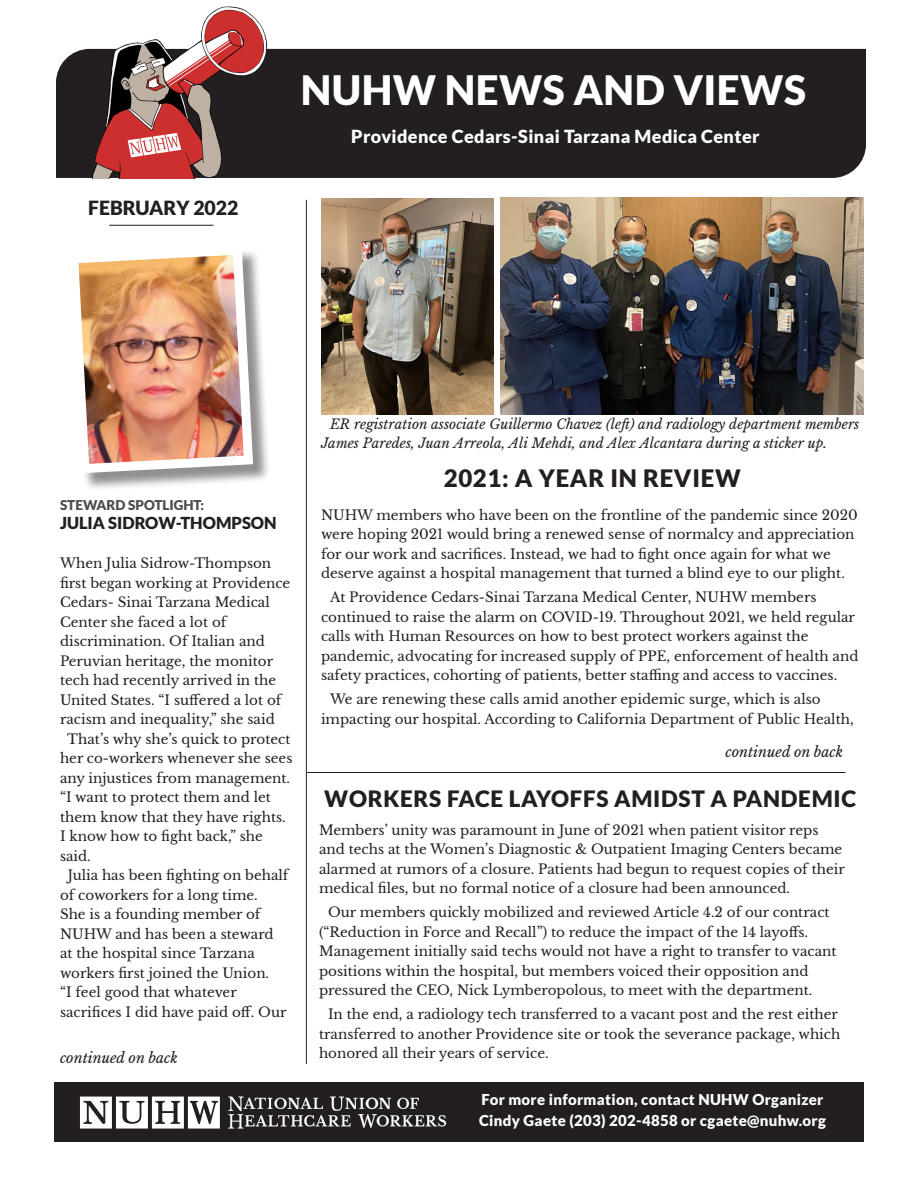
<style>
.page{position:relative;width:918px;height:1188px;background:#fff}
.page>*{position:absolute;margin:0;border:0;box-sizing:border-box;transform-origin:0 0}
.t1{font:900 40.5px "Lato";letter-spacing:.01em;color:#fff}
.t2{font:900 24px "Lato";letter-spacing:.03em;color:#231f20}
.t3{font:900 22.5px "Lato";letter-spacing:.03em;color:#231f20}
.t4{font:900 19.5px "Lato";color:#231f20}
.t5{font:900 18px "Lato";letter-spacing:.02em;color:#fff}
.t6{font:900 16.5px "Lato";color:#231f20}
.t7{font:900 15px/21px "Lato";letter-spacing:.02em;color:#fff}
.t8{font:italic 14.25px "Libre Baskerville";color:#231f20}
.t9{font:13.5px/19.5px "Libre Baskerville";color:#231f20}
.t10{font:italic 13.5px/19.5px "Libre Baskerville";color:#231f20}
.t11{font:900 13.5px "Lato";color:#4b4c4d}
</style>
<div class="page">
<div style="left:54px;top:1082px;width:810px;height:60px;background:#231f20"></div>
<div style="left:56px;top:49px;width:810px;height:129px;background:#231f20"></div>
<img style="left:81px;top:6px;width:192px;height:173px">
<hr style="left:109px;top:225px;width:105px;height:1px;background:#231f20">
<svg style="left:228px;top:1097px;width:218px;height:32px"></svg>
<svg style="left:80px;top:1097px;width:140px;height:32px"></svg>
<div style="left:72px;top:248px;width:200px;height:244px;background:#231f20;opacity:.5"></div>
<img style="left:72px;top:248px;width:186px;height:230px">
<hr style="left:307px;top:772px;width:538px;height:1px;background:#231f20">
<hr style="left:306px;top:200px;width:1px;height:864px;background:#231f20">
<img style="left:500px;top:197px;width:364px;height:218px">
<img style="left:321px;top:199px;width:173px;height:216px">
<p class="t4" style="left:88px;top:197px;width:152px">FEBRUARY 2022</p>
<p class="t1" style="left:301px;top:66px;width:507px">NUHW NEWS AND VIEWS</p>
<p class="t5" style="left:351px;top:126px;width:410px">Providence Cedars-Sinai Tarzana Medica Center</p>
<p class="t11" style="left:60px;top:497px;width:146px">STEWARD SPOTLIGHT:</p>
<p class="t6" style="left:60px;top:514px;width:218px">JULIA SIDROW-THOMPSON</p>
<p class="t9" style="left:60px;top:554px;width:232px">When Julia Sidrow-Thompson first began working at Providence<br>Cedars- Sinai Tarzana Medical<br>Center she faced a lot of discrimination. Of Italian and<br>Peruvian heritage, the monitor tech had recently arrived in the<br>United States. “I suffered a lot of racism and inequality,” she said</p>
<p class="t9" style="left:60px;top:729px;width:234px;text-indent:7px">That’s why she’s quick to protect her co-workers whenever she sees any injustices from management. “I want to protect them and let them know that they have rights.<br>I know how to fight back,” she said.</p>
<p class="t9" style="left:60px;top:866px;width:230px;text-indent:8px">Julia has been fighting on behalf of coworkers for a long time.<br>She is a founding member of<br>NUHW and has been a steward at the hospital since Tarzana workers first joined the Union.<br>“I feel good that whatever sacrifices I did have paid off. Our</p>
<p class="t8" style="left:60px;top:1049px;width:119px">continued on back</p>
<p class="t10" style="left:321px;top:414px;width:540px;text-indent:9px">ER registration associate Guillermo Chavez (left) and radiology department members<br>James Paredes, Juan Arreola, Ali Mehdi, and Alex Alcantara during a sticker up.</p>
<p class="t2" style="left:444px;top:464px;width:299px">2021: A YEAR IN REVIEW</p>
<p class="t9" style="left:321px;top:505px;width:538px">NUHW members who have been on the frontline of the pandemic since 2020 were hoping 2021 would bring a renewed sense of normalcy and appreciation for our work and sacrifices. Instead, we had to fight once again for what we deserve against a hospital management that turned a blind eye to our plight.</p>
<p class="t9" style="left:321px;top:588px;width:539px;text-indent:9px">At Providence Cedars-Sinai Tarzana Medical Center, NUHW members continued to raise the alarm on COVID-19. Throughout 2021, we held regular calls with Human Resources on how to best protect workers against the pandemic, advocating for increased supply of PPE, enforcement of health and safety practices, cohorting of patients, better staffing and access to vaccines.</p>
<p class="t9" style="left:321px;top:690px;width:534px;text-indent:9px">We are renewing these calls amid another epidemic surge, which is also impacting our hospital. According to California Department of Public Health,</p>
<p class="t8" style="left:725px;top:743px;width:119px">continued on back</p>
<p class="t3" style="left:324px;top:786px;width:533px">WORKERS FACE LAYOFFS AMIDST A PANDEMIC</p>
<p class="t9" style="left:319px;top:820px;width:527px">Members’ unity was paramount in June of 2021 when patient visitor reps and techs at the Women’s Diagnostic &amp; Outpatient Imaging Centers became alarmed at rumors of a closure. Patients had begun to request copies of their medical files, but no formal notice of a closure had been announced.</p>
<p class="t9" style="left:319px;top:903px;width:519px;text-indent:9px">Our members quickly mobilized and reviewed Article 4.2 of our contract (“Reduction in Force and Recall”) to reduce the impact of the 14 layoffs.<br>Management initially said techs would not have a right to transfer to vacant positions within the hospital, but members voiced their opposition and pressured the CEO, Nick Lymberopolous, to meet with the department.</p>
<p class="t9" style="left:319px;top:1005px;width:523px;text-indent:9px">In the end, a radiology tech transferred to a vacant post and the rest either transferred to another Providence site or took the severance package, which honored all their years of service.</p>
<p class="t7" style="left:479px;top:1088px;width:348px">For more information, contact NUHW Organizer<br>Cindy Gaete (203) 202-4858 or cgaete@nuhw.org</p>
</div>
